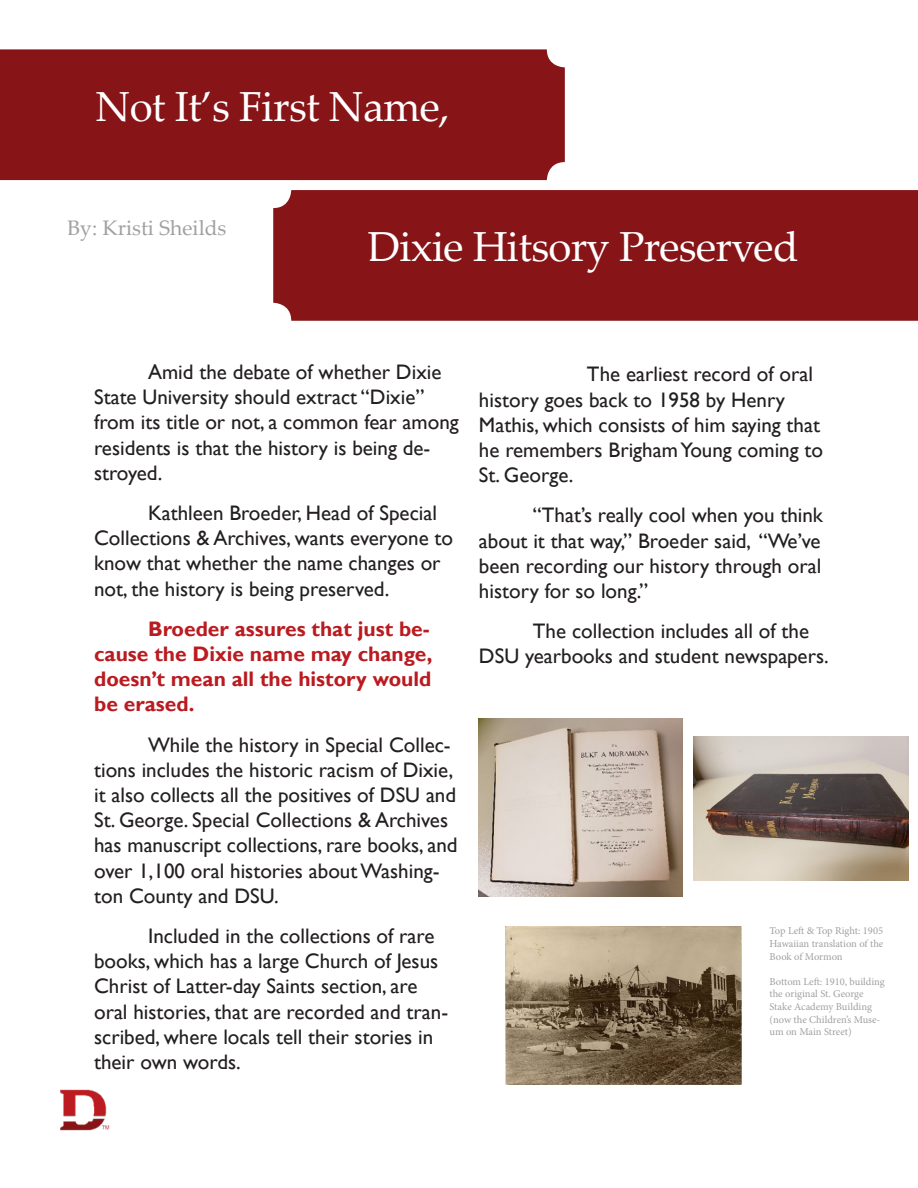
<style>
.page{position:relative;width:918px;height:1188px;background:#fff}
.page>*{position:absolute;margin:0;border:0;box-sizing:border-box;transform-origin:0 0}
.t1{font:42px "Palatino Linotype";letter-spacing:-.015em;color:#fff}
.Normal__Web{font:21px/25.2px "Gill Sans";color:#231f20}
.Normal__Web-2{font:700 21px/25.2px "Gill Sans";color:#ba1b20}
.t2{font:21px "Palatino Linotype";color:#a0a0a2}
.t3{font:10.5px/12.6px "Minion Pro";color:#a0a0a2;text-align:justify}
</style>
<div class="page">
<img style="left:60px;top:1089px;width:50px;height:42px">
<div style="left:0;top:49px;width:565px;height:131px;background:#871417"></div>
<div style="left:273px;top:190px;width:645px;height:131px;background:#871417"></div>
<img style="left:479px;top:719px;width:203px;height:178px">
<img style="left:506px;top:927px;width:235px;height:158px">
<img style="left:693px;top:736px;width:215px;height:144px">
<p class="t1" style="left:96px;top:77px;width:356px">Not It’s First Name,</p>
<p class="t2" style="left:68px;top:213px;width:161px">By: Kristi Sheilds</p>
<p class="t1" style="left:368px;top:217px;width:432px">Dixie Hitsory Preserved</p>
<p class="Normal__Web" style="left:94px;top:360px;width:366px;text-indent:54px">Amid the debate of whether Dixie<br>State University should extract “Dixie” from its title or not, a common fear among residents is that the history is being de&shy;stroyed.</p>
<p class="Normal__Web" style="left:94px;top:501px;width:361px;text-indent:54px">Kathleen Broeder, Head of Special Collections &amp; Archives, wants everyone to know that whether the name changes or not, the history is being preserved.</p>
<p class="Normal__Web-2" style="left:94px;top:617px;width:340px;text-indent:54px">Broeder assures that just be&shy;cause the Dixie name may change, doesn’t mean all the history would be erased.</p>
<p class="Normal__Web" style="left:94px;top:732px;width:365px;text-indent:54px">While the history in Special Collec&shy;tions includes the historic racism of Dixie, it also collects all the positives of DSU and St. George. Special Collections &amp; Archives has manuscript collections, rare books, and over 1,100 oral histories about Washing&shy;ton County and DSU.</p>
<p class="Normal__Web" style="left:94px;top:924px;width:356px;text-indent:54px">Included in the collections of rare books, which has a large Church of Jesus Christ of Latter-day Saints section, are oral histories, that are recorded and tran&shy;scribed, where locals tell their stories in their own words.</p>
<p class="Normal__Web" style="left:479px;top:362px;width:346px;text-indent:108px">The earliest record of oral history goes back to 1958 by Henry<br>Mathis, which consists of him saying that he remembers Brigham Young coming to<br>St. George.</p>
<p class="Normal__Web" style="left:479px;top:503px;width:346px;text-align:justify;text-indent:54px">“That’s really cool when you think about it that way,” Broeder said, “We’ve been recording our history through oral history for so long.”</p>
<p class="Normal__Web" style="left:479px;top:619px;width:351px;text-indent:54px">The collection includes all of the<br>DSU yearbooks and student newspapers.</p>
<p class="t3" style="left:770px;top:925px;width:115px">Top Left &amp; Top Right: 1905<br>Hawaiian translation of the Book of Mormon</p>
<p class="t3" style="left:770px;top:975px;width:117px;text-align:left">Bottom Left: 1910, building the original St. George<br>Stake Academy Building (now the Children’s Muse&shy;um on Main Street)</p>
</div>
